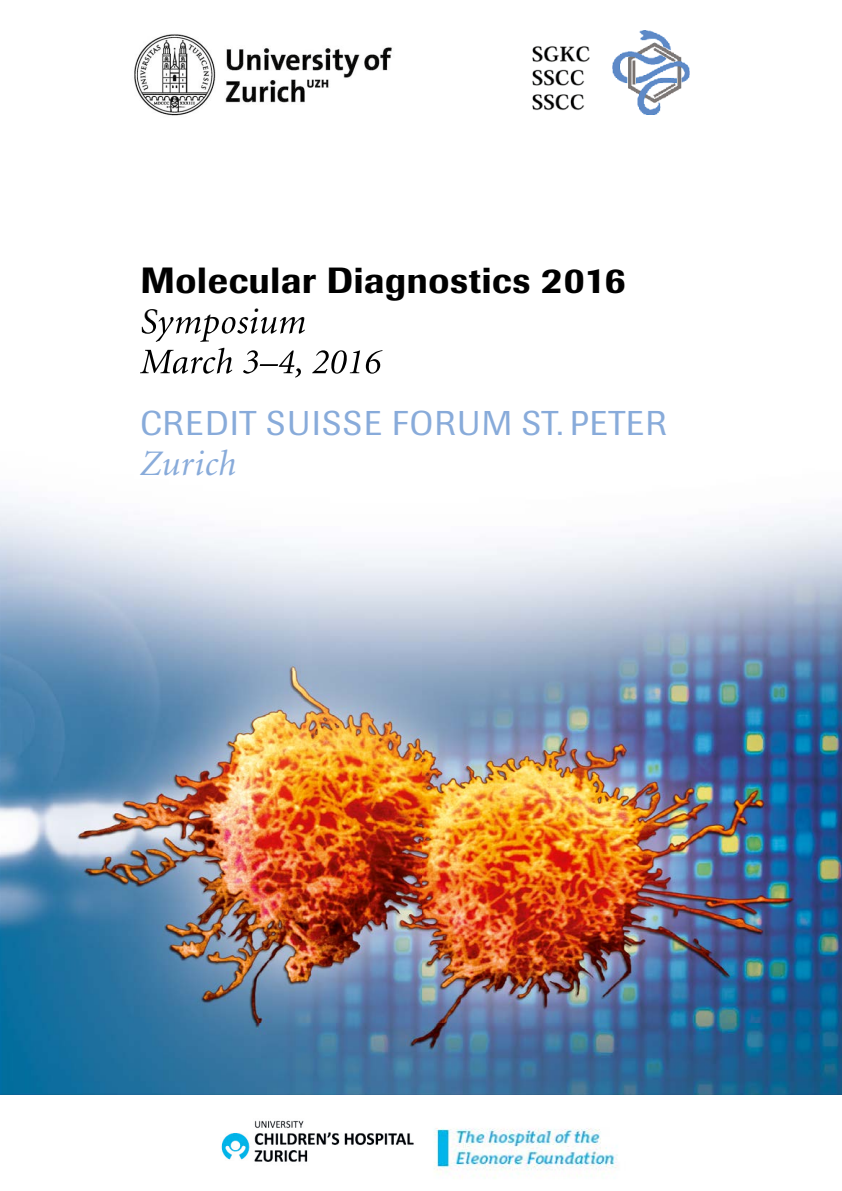
<style>
.page{position:relative;width:842px;height:1191px;background:#fff}
.page>*{position:absolute;margin:0;border:0;box-sizing:border-box;transform-origin:0 0}
.t1{font:500 36px "Imago";letter-spacing:.02em;color:#000}
.t2{font:italic 36px "Minion";letter-spacing:.01em;color:#000}
.t3{font:italic 36px "Minion";letter-spacing:.01em;color:#88abda}
.t4{font:34px "Imago";letter-spacing:.06em;color:#88abda}
</style>
<div class="page">
<img style="left:0;top:327px;width:842px;height:767px">
<img style="left:142px;top:320px;width:173px;height:22px">
<img style="left:140px;top:348px;width:242px;height:29px">
<img style="left:532px;top:46px;width:58px;height:65px">
<img style="left:613px;top:30px;width:76px;height:84px">
<img style="left:221px;top:1120px;width:193px;height:42px">
<img style="left:434px;top:1128px;width:184px;height:50px">
<img style="left:134px;top:34px;width:258px;height:82px">
<p class="t1" style="left:140px;top:259px;width:487px">Molecular Diagnostics 2016</p>
<p class="t2" style="left:140px;top:304px;width:167px">Symposium</p>
<p class="t4" style="left:140px;top:403px;width:527px">CREDIT SUISSE FORUM ST. PETER</p>
<p class="t3" style="left:140px;top:446px;width:98px">Zurich</p>
</div>
